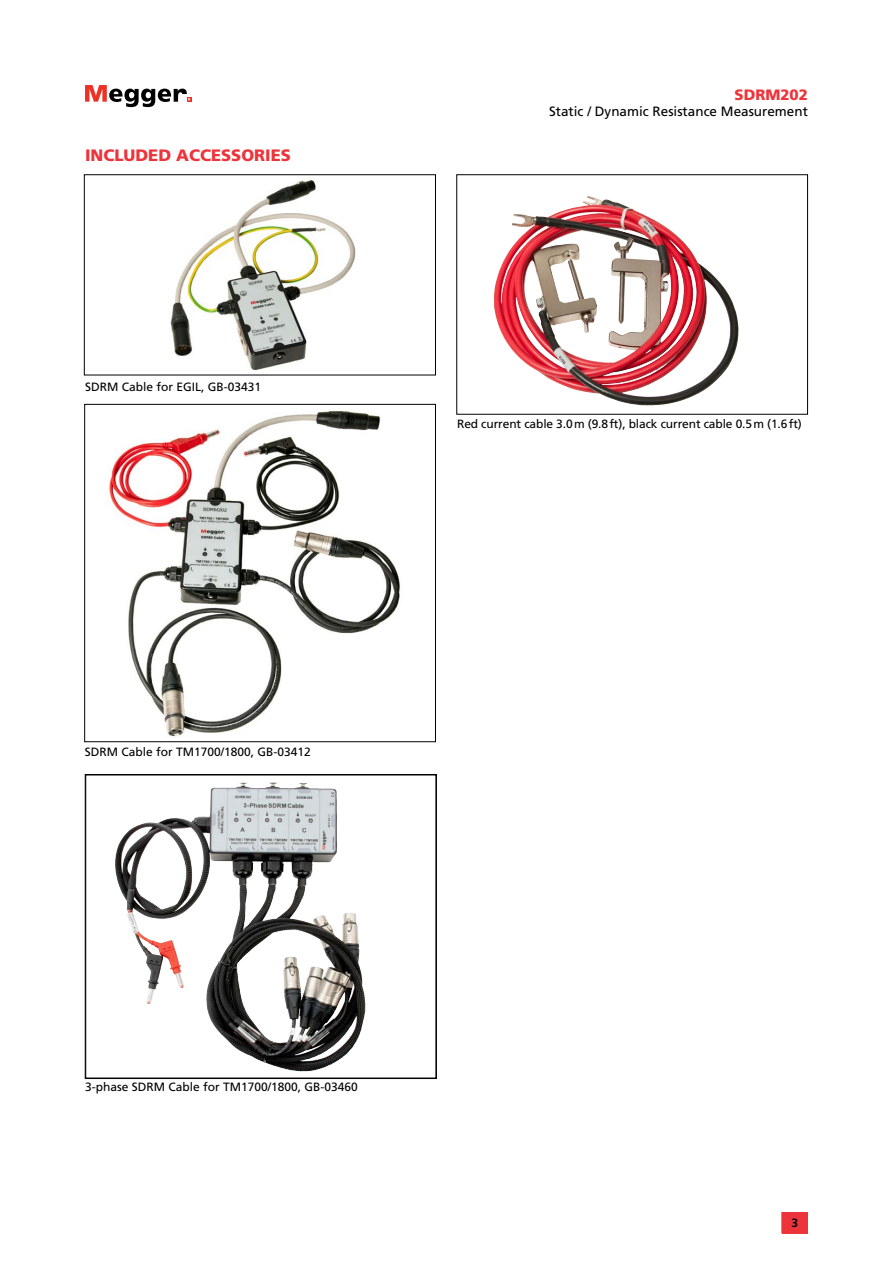
<style>
.page{position:relative;width:893px;height:1263px;background:#fff}
.page>*{position:absolute;margin:0;border:0;box-sizing:border-box;transform-origin:0 0}
.t1{font:900 16.5px "Frutiger LT Std";color:#ee343b}
.t2{font:900 15px "Frutiger LT Std";color:#ee343b}
.t3{font:13.5px "Frutiger LT Std";color:#000}
.t4{font:12px "Frutiger LT Std";color:#000}
.t5{font:700 12px "Frutiger LT Std";color:#000}
</style>
<div class="page">
<svg style="left:85px;top:85px;width:106px;height:22px"></svg>
<div style="left:782px;top:1212px;width:25px;height:21px;background:#ee343b"></div>
<svg style="left:781px;top:1212px;width:1px;height:21px"></svg>
<img style="left:493px;top:196px;width:246px;height:210px">
<div style="left:456px;top:174px;width:352px;height:241px;border:1px solid #000"></div>
<img style="left:170px;top:180px;width:186px;height:191px">
<div style="left:84px;top:174px;width:352px;height:201px;border:1px solid #000"></div>
<img style="left:109px;top:410px;width:292px;height:327px">
<div style="left:84px;top:404px;width:352px;height:338px;border:1px solid #000"></div>
<svg style="left:85px;top:774px;width:352px;height:305px"></svg>
<h1 class="t1" style="left:85px;top:145px;width:207px">INCLUDED ACCESSORIES</h1>
<p class="t4" style="left:85px;top:380px;width:178px">SDRM Cable for EGIL, GB-03431</p>
<p class="t4" style="left:85px;top:744px;width:228px">SDRM Cable for TM1700/1800, GB-03412</p>
<p class="t2" style="left:734px;top:86px;width:75px">SDRM202</p>
<p class="t3" style="left:549px;top:103px;width:260px">Static / Dynamic Resistance Measurement</p>
<p class="t4" style="left:457px;top:417px;width:346px">Red current cable 3.0m (9.8ft), black current cable 0.5m (1.6ft)</p>
<p class="t4" style="left:85px;top:1080px;width:274px">3-phase SDRM Cable for TM1700/1800, GB-03460</p>
<p class="t5" style="left:791px;top:1216px;width:8px">3</p>
</div>
